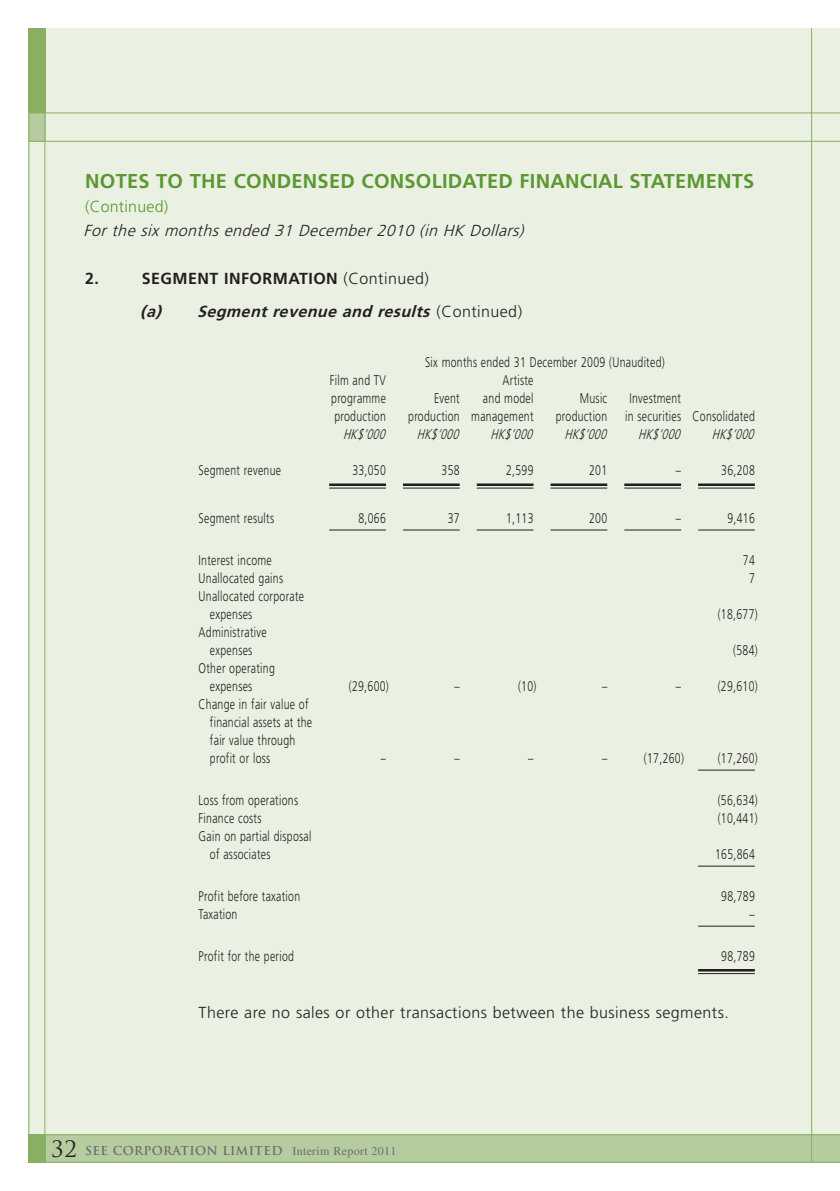
<style>
.page{position:relative;width:840px;height:1191px;background:#fff}
.page>*{position:absolute;margin:0;border:0;box-sizing:border-box;transform-origin:0 0}
.Heading_1{font:700 20px "Frutiger LT Std";letter-spacing:.015em;color:#5c9731}
.Body_Text{font:300 16px "Frutiger LT Std";letter-spacing:.03em;color:#231f20}
.Body_Text-2{font:italic 300 16px "Frutiger LT Std";color:#231f20}
.Heading_3{font:italic 700 16px "Frutiger LT Std";color:#231f20}
.Heading_2{font:700 16px "Frutiger LT Std";letter-spacing:.03em;color:#231f20}
.Heading_1-2{font:300 16px "Frutiger LT Std";letter-spacing:.015em;color:#5c9731}
.Body_Text-3{font:300 14px/18px "Frutiger LT Std";letter-spacing:.03em;color:#231f20;scale:.75 1}
.Body_Text-4{font:italic 300 14px "Frutiger LT Std";color:#231f20;scale:.75 1}
.t1{font:700 12px "Trajan Pro";letter-spacing:.03em;color:#6c6d70}
.s1{font-weight:300}
.s2{font-weight:300;font-style:normal}
.s3{font-weight:400;font-size:22px;color:#231f20}
.s4{font-family:"Times LT Std";font-weight:400}
</style>
<div class="page">
<div style="left:28px;top:28px;width:811px;height:1134px;background:#eaf0e2"></div>
<div style="left:45px;top:1134px;width:794px;height:28px;background:#b5cc9e"></div>
<hr style="left:29px;top:1161px;width:810px;height:1px;background:#88af62">
<div style="left:28px;top:28px;width:17px;height:85px;background:#88af62"></div>
<div style="left:28px;top:1134px;width:17px;height:28px;background:#88af62"></div>
<div style="left:28px;top:113px;width:17px;height:29px;background:#b5cc9e"></div>
<hr style="left:29px;top:112px;width:810px;height:1px;background:#88af62">
<hr style="left:29px;top:1134px;width:810px;height:1px;background:#88af62">
<hr style="left:29px;top:141px;width:810px;height:1px;background:#88af62">
<hr style="left:44px;top:28px;width:1px;height:1134px;background:#88af62">
<hr style="left:810px;top:28px;width:1px;height:1134px;background:#88af62">
<hr style="left:28px;top:28px;width:1px;height:1134px;background:#88af62">
<hr style="left:839px;top:28px;width:1px;height:1134px;background:#eaf0e2">
<svg style="left:839px;top:1134px;width:1px;height:28px"></svg>
<hr style="left:329px;top:483px;width:57px;height:3px;background:#231f20">
<hr style="left:329px;top:487px;width:57px;height:1px;background:#231f20">
<hr style="left:403px;top:483px;width:56px;height:3px;background:#231f20">
<hr style="left:403px;top:487px;width:56px;height:1px;background:#231f20">
<hr style="left:476px;top:483px;width:57px;height:3px;background:#231f20">
<hr style="left:476px;top:487px;width:57px;height:1px;background:#231f20">
<hr style="left:550px;top:483px;width:57px;height:3px;background:#231f20">
<hr style="left:550px;top:487px;width:57px;height:1px;background:#231f20">
<hr style="left:624px;top:483px;width:56px;height:3px;background:#231f20">
<hr style="left:624px;top:487px;width:56px;height:1px;background:#231f20">
<hr style="left:697px;top:483px;width:57px;height:3px;background:#231f20">
<hr style="left:697px;top:487px;width:57px;height:1px;background:#231f20">
<hr style="left:329px;top:529px;width:57px;height:1px;background:#231f20">
<hr style="left:403px;top:529px;width:56px;height:1px;background:#231f20">
<hr style="left:476px;top:529px;width:57px;height:1px;background:#231f20">
<hr style="left:550px;top:529px;width:57px;height:1px;background:#231f20">
<hr style="left:624px;top:529px;width:56px;height:1px;background:#231f20">
<hr style="left:697px;top:529px;width:57px;height:1px;background:#231f20">
<hr style="left:697px;top:769px;width:57px;height:1px;background:#231f20">
<hr style="left:697px;top:865px;width:57px;height:1px;background:#231f20">
<hr style="left:697px;top:925px;width:57px;height:1px;background:#231f20">
<hr style="left:697px;top:969px;width:57px;height:2px;background:#231f20">
<hr style="left:697px;top:973px;width:57px;height:1px;background:#231f20">
<p class="Heading_1" style="left:85px;top:169px;width:670px">NOTES TO THE CONDENSED CONSOLIDATED FINANCIAL STATEMENTS</p>
<p class="Heading_1-2" style="left:85px;top:197px;width:85px">(Continued)</p>
<p class="Body_Text-2" style="left:83px;top:221px;width:446px">For the six months ended 31 December 2010 (in HK Dollars)</p>
<p class="Heading_2" style="left:85px;top:269px;width:15px">2.</p>
<p class="Heading_2" style="left:142px;top:269px;width:288px">SEGMENT INFORMATION <span class="s1">(Continued)</span></p>
<p class="Heading_3" style="left:140px;top:301px;width:383px">(a) Segment revenue and results <span class="s2">( C o n t i n u e d )</span></p>
<p class="Body_Text-3" style="left:425px;top:354px;width:321px">Six months ended 31 December 2009 (Unaudited)</p>
<p class="Body_Text-3" style="left:330px;top:372px;width:76px">Film and TV</p>
<p class="Body_Text-3" style="left:331px;top:390px;width:74px">programme</p>
<p class="Body_Text-3" style="left:334px;top:408px;width:70px">production</p>
<p class="Body_Text-3" style="left:502px;top:372px;width:43px">Artiste</p>
<p class="Body_Text-3" style="left:482px;top:390px;width:69px">and model</p>
<p class="Body_Text-3" style="left:471px;top:408px;width:84px">management</p>
<p class="Body_Text-3" style="left:579px;top:390px;width:38px">Music</p>
<p class="Body_Text-3" style="left:555px;top:408px;width:70px">production</p>
<p class="Body_Text-3" style="left:434px;top:390px;width:36px">Event</p>
<p class="Body_Text-3" style="left:408px;top:408px;width:70px">production</p>
<p class="Body_Text-3" style="left:629px;top:390px;width:70px">Investment</p>
<p class="Body_Text-3" style="left:625px;top:408px;width:76px">in securities</p>
<p class="Body_Text-3" style="left:692px;top:408px;width:84px">Consolidated</p>
<p class="Body_Text-4" style="left:343px;top:426px;width:63px">HK$’000</p>
<p class="Body_Text-4" style="left:416px;top:426px;width:63px">HK$’000</p>
<p class="Body_Text-4" style="left:490px;top:426px;width:63px">HK$’000</p>
<p class="Body_Text-4" style="left:564px;top:426px;width:63px">HK$’000</p>
<p class="Body_Text-4" style="left:637px;top:426px;width:63px">HK$’000</p>
<p class="Body_Text-4" style="left:711px;top:426px;width:63px">HK$’000</p>
<p class="Body_Text-3" style="left:198px;top:462px;width:111px">Segment revenue</p>
<p class="Body_Text-3" style="left:352px;top:462px;width:46px">33,050</p>
<p class="Body_Text-3" style="left:441px;top:462px;width:26px">358</p>
<p class="Body_Text-3" style="left:505px;top:462px;width:38px">2,599</p>
<p class="Body_Text-3" style="left:589px;top:462px;width:26px">201</p>
<p class="Body_Text-3" style="left:675px;top:462px;width:8px">–</p>
<p class="Body_Text-3" style="left:720px;top:462px;width:46px">36,208</p>
<p class="Body_Text-3" style="left:198px;top:509px;width:102px">Segment results</p>
<p class="Body_Text-3" style="left:358px;top:509px;width:38px">8,066</p>
<p class="Body_Text-3" style="left:447px;top:509px;width:17px">37</p>
<p class="Body_Text-3" style="left:505px;top:509px;width:38px">1,113</p>
<p class="Body_Text-3" style="left:589px;top:509px;width:26px">200</p>
<p class="Body_Text-3" style="left:675px;top:509px;width:8px">–</p>
<p class="Body_Text-3" style="left:727px;top:509px;width:38px">9,416</p>
<p class="Body_Text-3" style="left:198px;top:551px;width:99px">Interest income</p>
<p class="Body_Text-3" style="left:742px;top:551px;width:17px">74</p>
<p class="Body_Text-3" style="left:198px;top:569px;width:114px">Unallocated gains</p>
<p class="Body_Text-3" style="left:748px;top:569px;width:9px">7</p>
<p class="Body_Text-3" style="left:210px;top:587px;width:127px;text-indent:-11px">Unallocated corporate expenses</p>
<p class="Body_Text-3" style="left:717px;top:605px;width:55px">(18,677)</p>
<p class="Body_Text-3" style="left:198px;top:623px;width:92px;text-align:center">Administrative expenses</p>
<p class="Body_Text-3" style="left:210px;top:659px;width:88px;text-indent:-11px">Other operating expenses</p>
<p class="Body_Text-3" style="left:210px;top:695px;width:138px;text-indent:-11px">Change in fair value of financial assets at the fair value through profit or loss</p>
<p class="Body_Text-3" style="left:732px;top:641px;width:34px">(584)</p>
<p class="Body_Text-3" style="left:348px;top:677px;width:55px">(29,600)</p>
<p class="Body_Text-3" style="left:454px;top:677px;width:8px">–</p>
<p class="Body_Text-3" style="left:517px;top:677px;width:26px">(10)</p>
<p class="Body_Text-3" style="left:601px;top:677px;width:8px">–</p>
<p class="Body_Text-3" style="left:675px;top:677px;width:8px">–</p>
<p class="Body_Text-3" style="left:717px;top:677px;width:55px">(29,610)</p>
<p class="Body_Text-3" style="left:380px;top:749px;width:8px">–</p>
<p class="Body_Text-3" style="left:454px;top:749px;width:8px">–</p>
<p class="Body_Text-3" style="left:528px;top:749px;width:8px">–</p>
<p class="Body_Text-3" style="left:601px;top:749px;width:8px">–</p>
<p class="Body_Text-3" style="left:643px;top:749px;width:55px">(17,260)</p>
<p class="Body_Text-3" style="left:717px;top:749px;width:55px">(17,260)</p>
<p class="Body_Text-3" style="left:198px;top:791px;width:134px">Loss from operations</p>
<p class="Body_Text-3" style="left:717px;top:791px;width:55px">(56,634)</p>
<p class="Body_Text-3" style="left:198px;top:809px;width:85px">Finance costs</p>
<p class="Body_Text-3" style="left:717px;top:809px;width:55px">(10,441)</p>
<p class="Body_Text-3" style="left:210px;top:827px;width:137px;text-indent:-11px">Gain on partial disposal of associates</p>
<p class="Body_Text-3" style="left:714px;top:845px;width:54px">165,864</p>
<p class="Body_Text-3" style="left:198px;top:887px;width:137px">Profit before taxation</p>
<p class="Body_Text-3" style="left:720px;top:887px;width:46px">98,789</p>
<p class="Body_Text-3" style="left:198px;top:905px;width:53px">Taxation</p>
<p class="Body_Text-3" style="left:749px;top:905px;width:8px">–</p>
<p class="Body_Text-3" style="left:198px;top:947px;width:128px">Profit for the period</p>
<p class="Body_Text-3" style="left:720px;top:947px;width:46px">98,789</p>
<p class="Body_Text" style="left:198px;top:1003px;width:531px">There are no sales or other transactions between the business segments.</p>
<p class="t1" style="left:51px;top:1142px;width:347px"><span class="s3">32</span> SEE CORPORATION LIMITED <span class="s4">Interim Report 2011</span></p>
</div>
